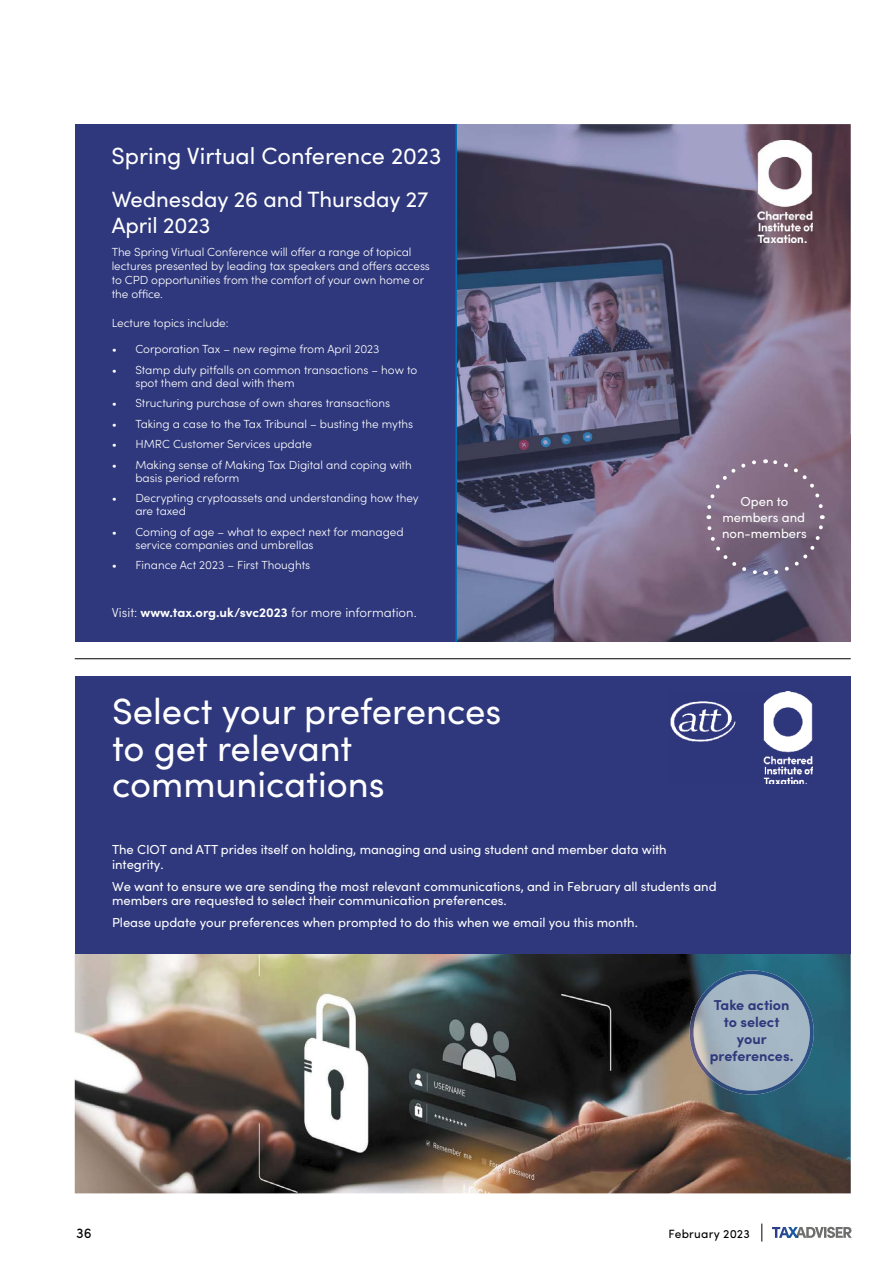
<style>
.page{position:relative;width:893px;height:1263px;background:#fff}
.page>*{position:absolute;margin:0;border:0;box-sizing:border-box;transform-origin:0 0}
.t1{font:36.45px/36.5px "Sofia Pro";color:#fff}
.t2{font:23.4px "Sofia Pro";color:#fff}
.t3{font:22.2px/26.5px "Sofia Pro";letter-spacing:-.005em;color:#fff}
.t4{font:700 14.4px/17.2px "Sofia Pro";color:#2f387c;text-align:center}
.t5{font:14.25px "Sofia Pro";color:#000}
.t6{font:13.05px/15.6px "Sofia Pro";letter-spacing:-.005em;color:#fff}
.t7{font:300 13.05px "Sofia Pro";color:#fff}
.t8{font:12px "Sofia Pro";letter-spacing:.015em;color:#000}
.t9{font:300 11.7px/13px "Sofia Pro";color:#fff}
.s1{font-weight:700}
</style>
<div class="page">
<svg style="left:761px;top:1223px;width:1px;height:18px"></svg>
<svg style="left:772px;top:1227px;width:80px;height:11px"></svg>
<img style="left:75px;top:953px;width:776px;height:240px">
<div style="left:75px;top:676px;width:776px;height:277px;background:#2f387c"></div>
<img style="left:670px;top:692px;width:143px;height:92px">
<img style="left:690px;top:970px;width:124px;height:124px">
<hr style="left:75px;top:658px;width:776px;height:1px;background:#000">
<div style="left:75px;top:124px;width:381px;height:517px;background:#2f387c"></div>
<img style="left:458px;top:124px;width:393px;height:517px">
<hr style="left:457px;top:124px;width:1px;height:517px;background:#235a9e">
<hr style="left:455px;top:124px;width:1px;height:517px;background:#294e91">
<hr style="left:456px;top:124px;width:1px;height:517px;background:#0070b7">
<svg style="left:704px;top:457px;width:122px;height:120px;background:#806d84"></svg>
<img style="left:758px;top:140px;width:55px;height:102px">
<h2 class="t2" style="left:112px;top:139px;width:331px">Spring Virtual Conference 2023</h2>
<h3 class="t3" style="left:112px;top:184px;width:318px">Wednesday 26 and Thursday 27<br>April 2023</h3>
<p class="t9" style="left:112px;top:244px;width:320px;line-height:14.1px">The Spring Virtual Conference will offer a range of topical lectures presented by leading tax speakers and offers access to CPD opportunities from the comfort of your own home or the office.</p>
<p class="t9" style="left:112px;top:316px;width:119px">Lecture topics include:</p>
<p class="t9" style="left:112px;top:342px;width:269px">• Corporation Tax – new regime from April 2023</p>
<p class="t9" style="left:135px;top:363px;width:283px;text-indent:-23px">• Stamp duty pitfalls on common transactions – how to spot them and deal with them</p>
<p class="t9" style="left:112px;top:396px;width:280px">• Structuring purchase of own shares transactions</p>
<p class="t9" style="left:112px;top:416px;width:303px">• Taking a case to the Tax Tribunal – busting the myths</p>
<p class="t9" style="left:112px;top:437px;width:202px">• HMRC Customer Services update</p>
<p class="t9" style="left:135px;top:457px;width:278px;text-indent:-23px">• Making sense of Making Tax Digital and coping with basis period reform</p>
<p class="t9" style="left:135px;top:491px;width:285px;text-indent:-23px">• Decrypting cryptoassets and understanding how they are taxed</p>
<p class="t9" style="left:135px;top:524px;width:270px;text-indent:-23px">• Coming of age – what to expect next for managed service companies and umbrellas</p>
<p class="t9" style="left:112px;top:558px;width:200px">• Finance Act 2023 – First Thoughts</p>
<p class="t7" style="left:112px;top:603px;width:306px">Visit: <span class="s1">www.tax.org.uk/svc2023</span> for more information.</p>
<h1 class="t1" style="left:112px;top:691px;width:391px">Select your preferences to get relevant communications</h1>
<p class="t6" style="left:722px;top:493px;width:86px;text-align:center">Open to members and non-members</p>
<p class="t6" style="left:112px;top:840px;width:556px">The CIOT and ATT prides itself on holding, managing and using student and member data with integrity.</p>
<p class="t6" style="left:112px;top:878px;width:606px;line-height:14.4px">We want to ensure we are sending the most relevant communications, and in February all students and members are requested to select their communication preferences.</p>
<p class="t6" style="left:112px;top:914px;width:527px">Please update your preferences when prompted to do this when we email you this month.</p>
<p class="t4" style="left:710px;top:995px;width:85px">Take action to select your preferences.</p>
<p class="t5" style="left:76px;top:1222px;width:17px">36</p>
<p class="t8" style="left:669px;top:1224px;width:83px">February 2023</p>
</div>
